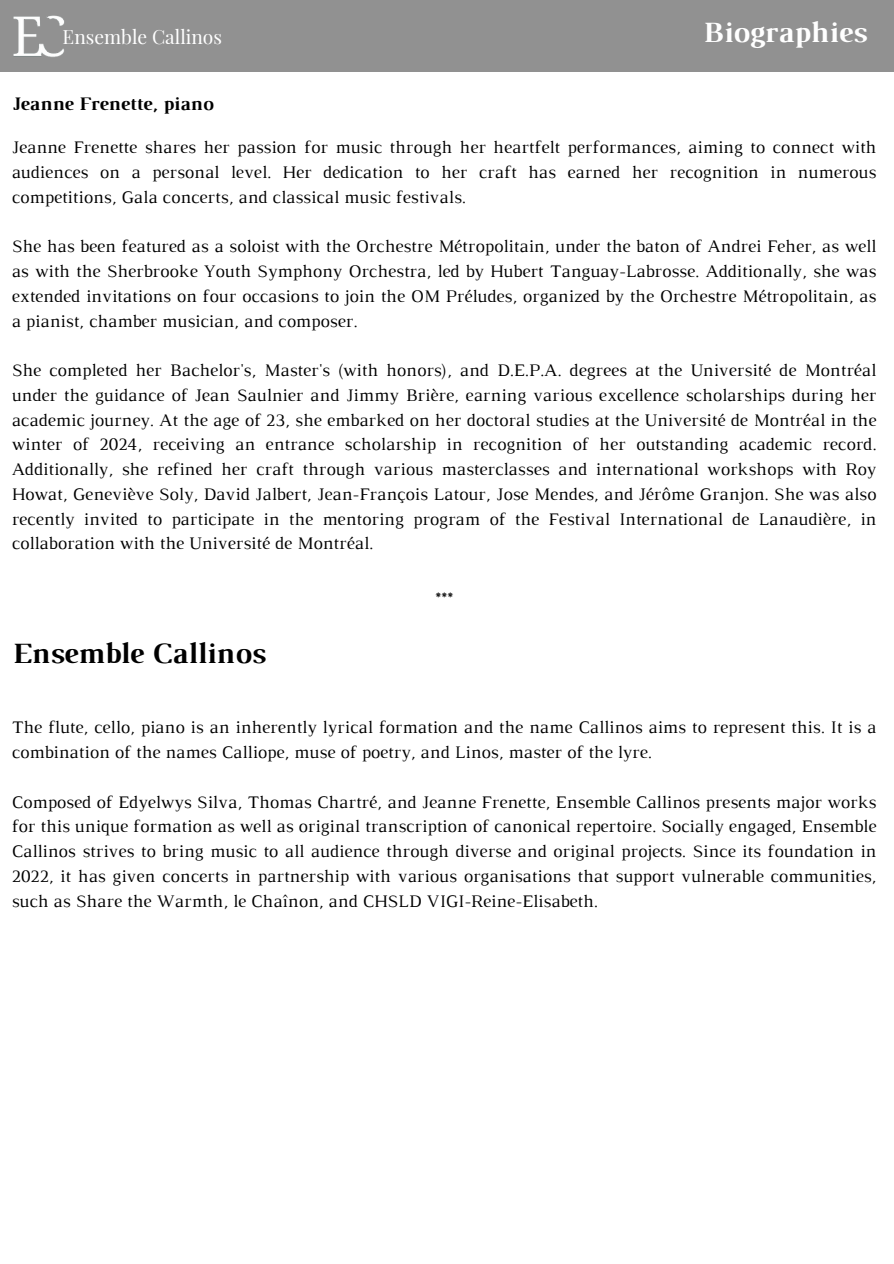
<style>
.page{position:relative;width:894px;height:1264px;background:#fff}
.page>*{position:absolute;margin:0;border:0;box-sizing:border-box;transform-origin:0 0}
.t1{font:700 30px "Luthier";color:#000}
.t2{font:700 30px "Luthier";color:#fff}
.t3{font:700 19.5px "Luthier";color:#000}
.t4{font:19.2px "Playfair Display";color:#fff}
.t5{font:18px/24.8px "Luthier";color:#000;text-align:justify}
</style>
<div class="page">
<div style="left:0;top:0;width:893px;height:72px;background:#919191"></div>
<img style="left:13px;top:15px;width:52px;height:42px">
<p class="t4" style="left:63px;top:23px;width:161px">Ensemble Callinos</p>
<p class="t2" style="left:702px;top:21px;width:165px">Biographies</p>
<p class="t3" style="left:12px;top:96px;width:203px">Jeanne Frenette, piano</p>
<h1 class="t5" style="left:12px;top:136px;width:865px">Jeanne Frenette shares her passion for music through her heartfelt performances, aiming to connect with audiences on a personal level. Her dedication to her craft has earned her recognition in numerous competitions, Gala concerts, and classical music festivals.</h1>
<p class="t5" style="left:12px;top:235px;width:865px">She has been featured as a soloist with the Orchestre Métropolitain, under the baton of Andrei Feher, as well as with the Sherbrooke Youth Symphony Orchestra, led by Hubert Tanguay-Labrosse. Additionally, she was extended invitations on four occasions to join the OM Préludes, organized by the Orchestre Métropolitain, as a pianist, chamber musician, and composer.</p>
<p class="t5" style="left:12px;top:359px;width:865px">She completed her Bachelor's, Master's (with honors), and D.E.P.A. degrees at the Université de Montréal under the guidance of Jean Saulnier and Jimmy Brière, earning various excellence scholarships during her academic journey. At the age of 23, she embarked on her doctoral studies at the Université de Montréal in the winter of 2024, receiving an entrance scholarship in recognition of her outstanding academic record.<br>Additionally, she refined her craft through various masterclasses and international workshops with Roy Howat, Geneviève Soly, David Jalbert, Jean-François Latour, Jose Mendes, and Jérôme Granjon. She was also recently invited to participate in the mentoring program of the Festival International de Lanaudière, in collaboration with the Université de Montréal.</p>
<p class="t1" style="left:12px;top:642px;width:254px">Ensemble Callinos</p>
<p class="t5" style="left:435px;top:588px;width:20px">***</p>
<h1 class="t5" style="left:12px;top:716px;width:865px">The flute, cello, piano is an inherently lyrical formation and the name Callinos aims to represent this. It is a combination of the names Calliope, muse of poetry, and Linos, master of the lyre.</h1>
<p class="t5" style="left:12px;top:790px;width:865px">Composed of Edyelwys Silva, Thomas Chartré, and Jeanne Frenette, Ensemble Callinos presents major works for this unique formation as well as original transcription of canonical repertoire. Socially engaged, Ensemble Callinos strives to bring music to all audience through diverse and original projects. Since its foundation in 2022, it has given concerts in partnership with various organisations that support vulnerable communities, such as Share the Warmth, le Chaînon, and CHSLD VIGI-Reine-Elisabeth.</p>
</div>
